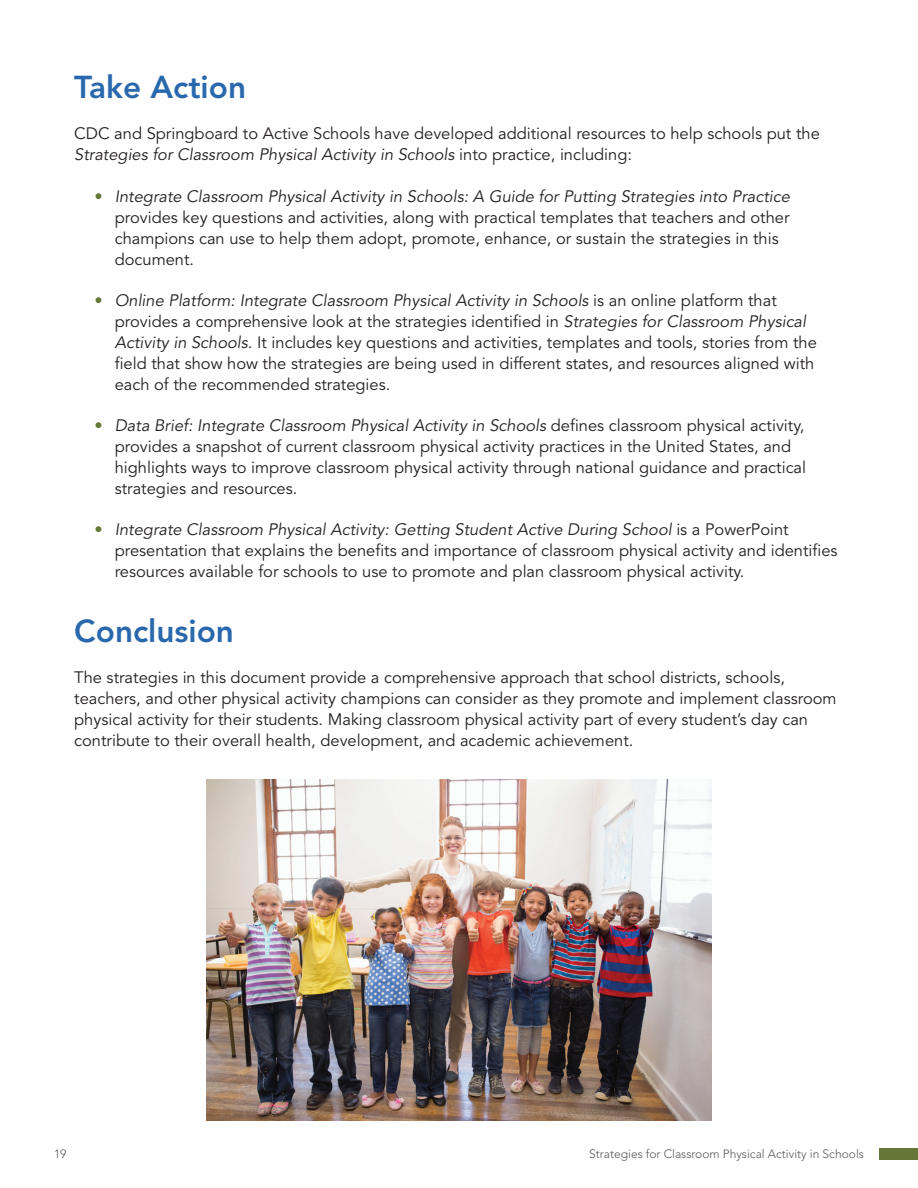
<style>
.page{position:relative;width:918px;height:1188px;background:#fff}
.page>*{position:absolute;margin:0;border:0;box-sizing:border-box;transform-origin:0 0}
.t1{font:800 31.5px "Avenir LT Std";color:#2a68ad}
.t2{font:16.5px/21px "Avenir LT Std";color:#231f20}
.t3{font:300 12px "Avenir LT Std";color:#57585a}
.s1{font-style:italic}
.s2{color:#637836}
</style>
<div class="page">
<div style="left:879px;top:1148px;width:39px;height:12px;background:#637836"></div>
<img style="left:206px;top:780px;width:506px;height:340px">
<h2 class="t1" style="left:74px;top:68px;width:173px">Take Action</h2>
<p class="t2" style="left:74px;top:124px;width:747px">CDC and Springboard to Active Schools have developed additional resources to help schools put the<br><span class="s1">Strategies for Classroom Physical Activity in Schools</span> into practice, including:</p>
<p class="t2" style="left:115px;top:186px;width:677px;text-indent:-20px"><span class="s2">•</span> <span class="s1">Integrate Classroom Physical Activity in Schools: A Guide for Putting Strategies into Practice </span>provides key questions and activities, along with practical templates that teachers and other champions can use to help them adopt, promote, enhance, or sustain the strategies in this document.</p>
<p class="t2" style="left:115px;top:290px;width:704px;text-indent:-20px"><span class="s2">•</span> <span class="s1">Online Platform: Integrate Classroom Physical Activity in Schools</span> is an online platform that provides a comprehensive look at the strategies identified in <span class="s1">Strategies for Classroom Physical Activity in Schools.</span> It includes key questions and activities, templates and tools, stories from the field that show how the strategies are being used in different states, and resources aligned with each of the recommended strategies.</p>
<p class="t2" style="left:115px;top:415px;width:693px;text-indent:-20px"><span class="s2">•</span> <span class="s1">Data Brief: Integrate Classroom Physical Activity in Schools</span> defines classroom physical activity, provides a snapshot of current classroom physical activity practices in the United States, and highlights ways to improve classroom physical activity through national guidance and practical strategies and resources.</p>
<p class="t2" style="left:115px;top:520px;width:724px;text-indent:-20px"><span class="s2">•</span> <span class="s1">Integrate Classroom Physical Activity: Getting Student Active During School</span> is a PowerPoint presentation that explains the benefits and importance of classroom physical activity and identifies resources available for schools to use to promote and plan classroom physical activity.</p>
<h2 class="t1" style="left:74px;top:613px;width:161px">Conclusion</h2>
<p class="t2" style="left:74px;top:668px;width:764px">The strategies in this document provide a comprehensive approach that school districts, schools, teachers, and other physical activity champions can consider as they promote and implement classroom physical activity for their students. Making classroom physical activity part of every student’s day can contribute to their overall health, development, and academic achievement.</p>
<p class="t3" style="left:54px;top:1147px;width:14px">19</p>
<p class="t3" style="left:589px;top:1147px;width:276px">Strategies for Classroom Physical Activity in Schools</p>
</div>
